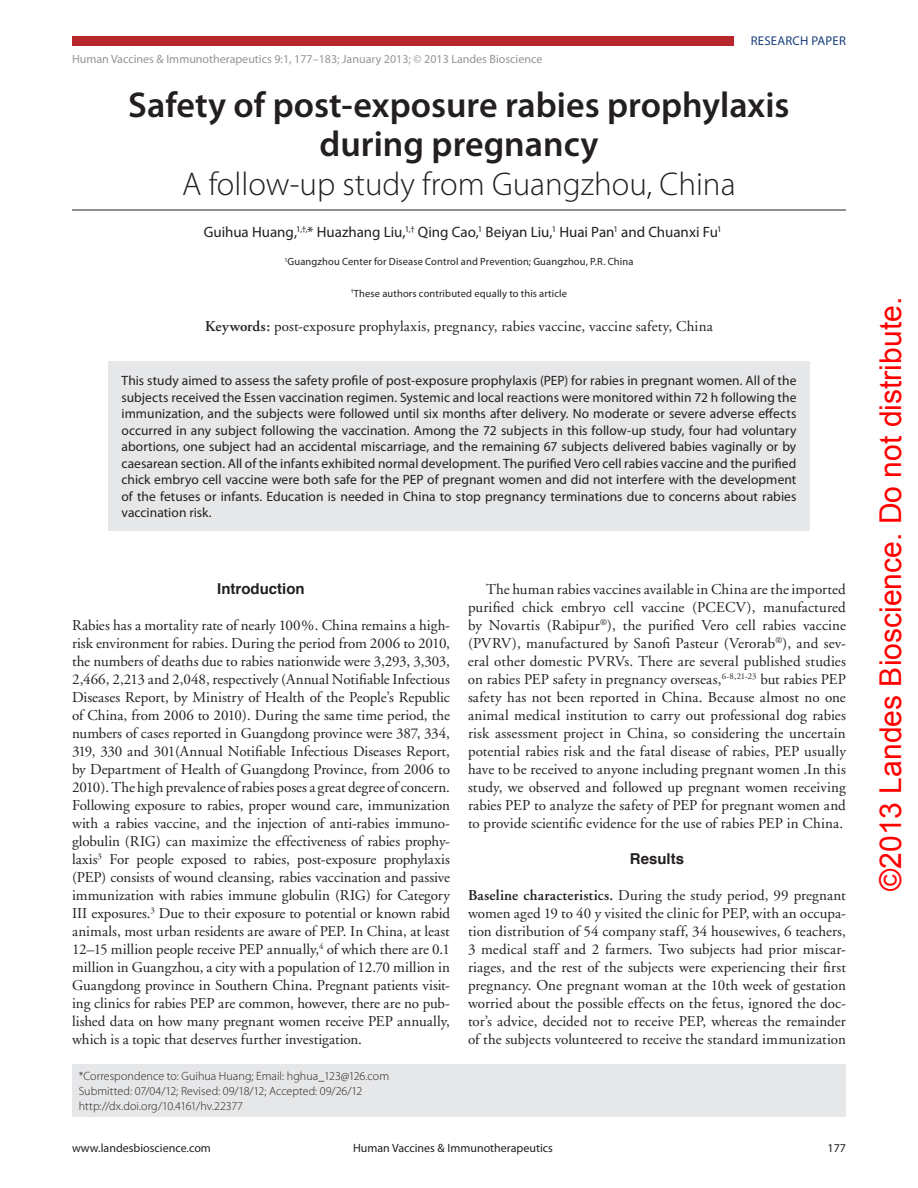
<style>
.page{position:relative;width:918px;height:1188px;background:#fff}
.page>*{position:absolute;margin:0;border:0;box-sizing:border-box;transform-origin:0 0}
.t1{font:600 36px/39px "Myriad Pro";color:#231f20;text-align:center}
.t2{font:300 33px "Myriad Pro";color:#231f20}
.t3{font:30.15px "Arial";color:#f00}
.t4{font:15px/18px "Adobe Garamond";letter-spacing:.005em;color:#231f20;text-align:justify}
.t5{font:15px "Myriad Pro";color:#231f20}
.t6{font:700 15px "Helvetica";color:#231f20}
.t7{font:13.5px/16.5px "Myriad Pro";letter-spacing:.005em;color:#231f20;text-align:justify}
.t8{font:12.75px "Myriad Pro";letter-spacing:.02em;color:#193f7c}
.t9{font:300 12px/15px "Myriad Pro";color:#231f20}
.t10{font:12px "Myriad Pro";color:#939598}
.t11{font:12px "Myriad Pro";color:#231f20}
.t12{font:10.5px "Myriad Pro";letter-spacing:.015em;color:#231f20}
.s1{font-weight:600}
</style>
<div class="page">
<div style="left:72px;top:36px;width:662px;height:10px;background:#b7262b"></div>
<div style="left:72px;top:1064px;width:774px;height:53px;background:#e6e7e9"></div>
<div style="left:108px;top:362px;width:702px;height:169px;background:#e6e7e9"></div>
<hr style="left:72px;top:210px;width:774px;height:1px;background:#231f20">
<p class="t10" style="left:72px;top:52px;width:472px">Human Vaccines &amp; Immunotherapeutics 9:1, 177–183; January 2013; © 2013 Landes Bioscience</p>
<p class="t8" style="left:751px;top:33px;width:94px">research paper</p>
<h1 class="t1" style="left:128px;top:85px;width:663px">Safety of post-exposure rabies prophylaxis during pregnancy</h1>
<h2 class="t2" style="left:182px;top:164px;width:555px">A follow-up study from Guangzhou, China</h2>
<p class="t5" style="left:204px;top:223px;width:519px">Guihua Huang,<sup>1,†,</sup>* Huazhang Liu,<sup>1,†</sup> Qing Cao,<sup>1</sup> Beiyan Liu,<sup>1</sup> Huai Pan<sup>1</sup> and Chuanxi Fu<sup>1</sup></p>
<p class="t12" style="left:285px;top:256px;width:350px"><sup>1</sup>Guangzhou Center for Disease Control and Prevention; Guangzhou, P.R. China</p>
<p class="t12" style="left:351px;top:287px;width:218px"><sup>†</sup>These authors contributed equally to this article</p>
<p class="t4" style="left:205px;top:318px;width:509px"><span class="s1">Keywords:</span> post-exposure prophylaxis, pregnancy, rabies vaccine, vaccine safety, China</p>
<p class="t7" style="left:122px;top:372px;width:676px">This study aimed to assess the safety profile of post-exposure prophylaxis (PEP) for rabies in pregnant women. All of the subjects received the Essen vaccination regimen. Systemic and local reactions were monitored within 72 h following the immunization, and the subjects were followed until six months after delivery. No moderate or severe adverse effects occurred in any subject following the vaccination. Among the 72 subjects in this follow-up study, four had voluntary abortions, one subject had an accidental miscarriage, and the remaining 67 subjects delivered babies vaginally or by caesarean section. All of the infants exhibited normal development. The purified Vero cell rabies vaccine and the purified chick embryo cell vaccine were both safe for the PEP</p>
<p class="t7" style="left:122px;top:471px;width:676px;text-indent:306px">of pregnant women and did not interfere with the development of the fetuses or infants. Education is needed in China to stop pregnancy terminations due to concerns about rabies vaccination risk.</p>
<p class="t6" style="left:217px;top:577px;width:89px">Introduction</p>
<p class="t4" style="left:72px;top:617px;width:380px">Rabies has a mortality rate of nearly 100%. China remains a high&shy;risk environment for rabies. During the period from 2006 to 2010, the numbers of deaths due to rabies nationwide were 3,293, 3,303, 2,466, 2,213 and 2,048, respectively (Annual Notifiable Infectious Diseases Report, by Ministry of Health of the People’s Republic of China, from 2006 to 2010). During the same time period, the numbers of cases reported in Guangdong province were 387, 334, 319, 330 and 301(Annual Notifiable Infectious Diseases Report, by Department of Health of Guangdong Province, from 2006 to 2010). The high prevalence of rabies poses a great degree of concern.<br>Following exposure to rabies, proper wound care, immunization with a rabies vaccine, and the injection of anti-rabies immuno&shy;globulin (RIG) can maximize the effectiveness of rabies prophy&shy;laxis<sup>3</sup> For people exposed to rabies, post-exposure prophylaxis (PEP) consists of wound cleansing, rabies vaccination and passive immunization with rabies immune globulin (RIG) for Category III exposures.<sup>3</sup> Due to their exposure to potential or known rabid animals, most urban residents are aware of PEP. In China, at least 12–15 million people receive PEP annually,<sup>4</sup> of which there are 0.1 million in Guangzhou, a city with a population of 12.70 million in Guangdong province in Southern China. Pregnant patients visit&shy;ing clinics for rabies PEP are common, however, there are no pub&shy;lished data on how many pregnant women receive PEP annually, which is a topic that deserves further investigation.</p>
<p class="t9" style="left:79px;top:1068px;width:312px">*Correspondence to: Guihua Huang; Email: hghua_123@126.com<br>Submitted: 07/04/12; Revised: 09/18/12; Accepted: 09/26/12 http://dx.doi.org/10.4161/hv.22377</p>
<p class="t4" style="left:468px;top:581px;width:379px;text-indent:18px">The human rabies vaccines available in China are the imported purified chick embryo cell vaccine (PCECV), manufactured by Novartis (Rabipur<sup>®</sup>), the purified Vero cell rabies vaccine (PVRV), manufactured by Sanofi Pasteur (Verorab<sup>®</sup>), and sev&shy;eral other domestic PVRVs. There are several published studies on rabies PEP safety in pregnancy overseas,<sup>6-8,21-23</sup> but rabies PEP safety has not been reported in China. Because almost no one animal medical institution to carry out professional dog rabies risk assessment project in China, so considering the uncertain potential rabies risk and the fatal disease of rabies, PEP usually have to be received to anyone including pregnant women .In this study, we observed and followed up pregnant women receiving rabies PEP to analyze the safety of PEP for pregnant women and to provide scientific evidence for the use of rabies PEP in China.</p>
<p class="t6" style="left:630px;top:847px;width:56px">Results</p>
<p class="t4" style="left:468px;top:887px;width:379px"><span class="s1">Baseline characteristics.</span> During the study period, 99 pregnant women aged 19 to 40 y visited the clinic for PEP, with an occupa&shy;tion distribution of 54 company staff, 34 housewives, 6 teachers, 3 medical staff and 2 farmers. Two subjects had prior miscar&shy;riages, and the rest of the subjects were experiencing their first pregnancy. One pregnant woman at the 10th week of gestation worried about the possible effects on the fetus, ignored the doc&shy;tor’s advice, decided not to receive PEP, whereas the remainder of the subjects volunteered to receive the standard immunization</p>
<p class="t11" style="left:72px;top:1141px;width:140px">www.landesbioscience.com</p>
<p class="t11" style="left:353px;top:1141px;width:201px">Human Vaccines &amp; Immunotherapeutics</p>
<p class="t11" style="left:828px;top:1141px;width:20px">177</p>
<h3 class="t3" style="left:871px;top:891px;width:595px;rotate:-90deg">©2013 Landes Bioscience. Do not distribute.</h3>
</div>
